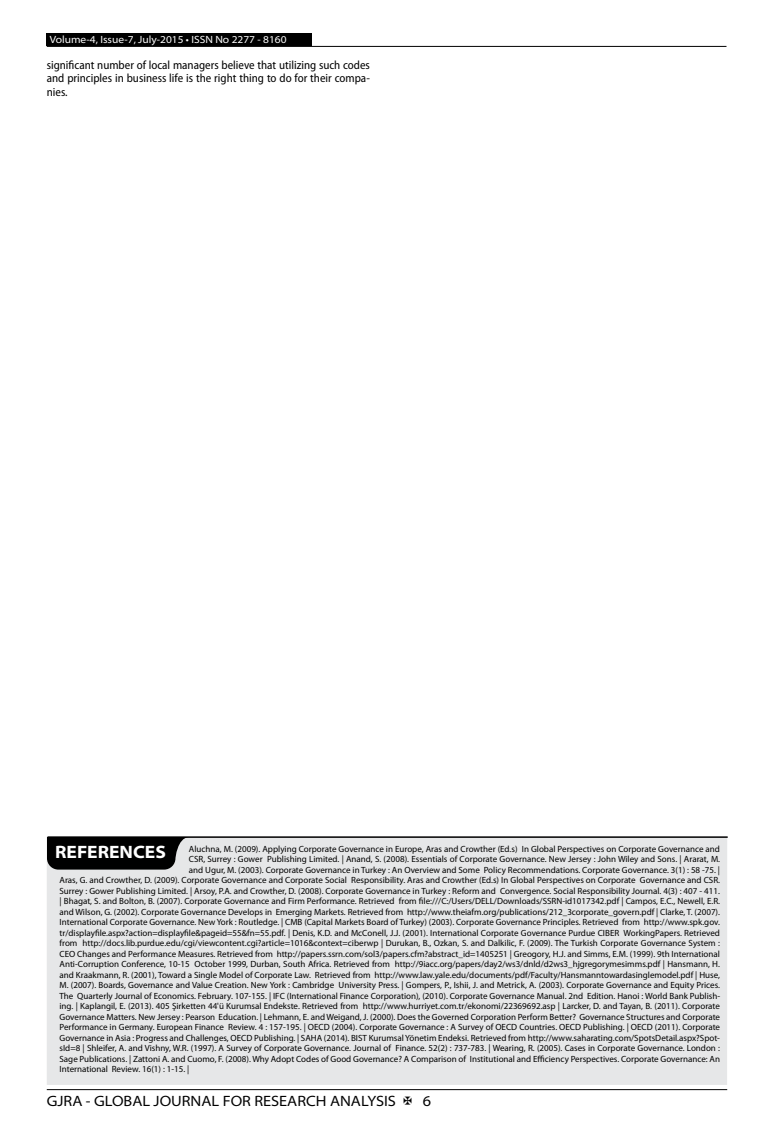
<style>
.page{position:relative;width:774px;height:1136px;background:#fff}
.page>*{position:absolute;margin:0;border:0;box-sizing:border-box;transform-origin:0 0}
.t1{font:700 semi-expanded 18px "Myriad Pro";color:#fff}
.t2{font:semi-expanded 15px "Myriad Pro";color:#000}
.t3{font:semi-condensed 12px/13.5px "Myriad Pro";color:#000;text-align:justify}
.t4{font:semi-expanded 10.5px "Myriad Pro";color:#fff}
.t5{font:9px "Myriad Pro";color:#000}
</style>
<div class="page">
<hr style="left:47px;top:1089px;width:680px;height:1px;background:#000">
<div style="left:47px;top:33px;width:265px;height:13px;background:#000"></div>
<hr style="left:47px;top:46px;width:679px;height:1px;background:#000">
<div style="left:47px;top:836px;width:680px;height:248px;background:#e6e7e8"></div>
<hr style="left:48px;top:836px;width:679px;height:1px;background:#000">
<svg style="left:47px;top:836px;width:142px;height:33px;background:#161616"></svg>
<p class="t4" style="left:50px;top:34px;width:238px">Volume-4, Issue-7, July-2015 • ISSN No 2277 - 8160</p>
<h3 class="t3" style="left:47px;top:58px;width:325px">significant number of local managers believe that utilizing such codes and principles in business life is the right thing to do for their compa&shy;nies.</h3>
<h1 class="t1" style="left:55px;top:842px;width:112px">REFERENCES</h1>
<p class="t5" style="left:189px;top:843px;width:533px">Aluchna, M. (2009). Applying Corporate Governance in Europe, Aras and Crowther (Ed.s) In Global Perspectives on Corporate Governance and</p>
<p class="t5" style="left:189px;top:854px;width:533px">CSR, Surrey : Gower Publishing Limited. | Anand, S. (2008). Essentials of Corporate Governance. New Jersey : John Wiley and Sons. | Ararat, M.</p>
<p class="t5" style="left:189px;top:864px;width:533px">and Ugur, M. (2003). Corporate Governance in Turkey : An Overview and Some Policy Recommendations. Corporate Governance. 3(1) : 58 -75. |</p>
<p class="t5" style="left:60px;top:875px;width:662px">Aras, G. and Crowther, D. (2009). Corporate Governance and Corporate Social Responsibility. Aras and Crowther (Ed.s) In Global Perspectives on Corporate Governance and CSR.</p>
<p class="t5" style="left:60px;top:885px;width:662px">Surrey : Gower Publishing Limited. | Arsoy, P.A. and Crowther, D. (2008). Corporate Governance in Turkey : Reform and Convergence. Social Responsibility Journal. 4(3) : 407 - 411.</p>
<p class="t5" style="left:60px;top:896px;width:662px">| Bhagat, S. and Bolton, B. (2007). Corporate Governance and Firm Performance. Retrieved from file:///C:/Users/DELL/Downloads/SSRN-id1017342.pdf | Campos, E.C., Newell, E.R.</p>
<p class="t5" style="left:60px;top:906px;width:662px">and Wilson, G. (2002). Corporate Governance Develops in Emerging Markets. Retrieved from http://www.theiafm.org/publications/212_3corporate_govern.pdf | Clarke, T. (2007).</p>
<p class="t5" style="left:60px;top:917px;width:662px">International Corporate Governance. New York : Routledge. | CMB (Capital Markets Board of Turkey) (2003). Corporate Governance Principles. Retrieved from http://www.spk.gov.</p>
<p class="t5" style="left:60px;top:927px;width:662px">tr/displayfile.aspx?action=displayfile&amp;pageid=55&amp;fn=55.pdf. | Denis, K.D. and McConell, J.J. (2001). International Corporate Governance Purdue CIBER WorkingPapers. Retrieved</p>
<p class="t5" style="left:60px;top:938px;width:662px">from http://docs.lib.purdue.edu/cgi/viewcontent.cgi?article=1016&amp;context=ciberwp | Durukan, B., Ozkan, S. and Dalkilic, F. (2009). The Turkish Corporate Governance System :</p>
<p class="t5" style="left:60px;top:948px;width:662px">CEO Changes and Performance Measures. Retrieved from http://papers.ssrn.com/sol3/papers.cfm?abstract_id=1405251 | Greogory, H.J. and Simms, E.M. (1999). 9th International</p>
<p class="t5" style="left:60px;top:959px;width:662px">Anti-Corruption Conference, 10-15 October 1999, Durban, South Africa. Retrieved from http://9iacc.org/papers/day2/ws3/dnld/d2ws3_hjgregorymesimms.pdf | Hansmann, H.</p>
<p class="t5" style="left:60px;top:969px;width:662px">and Kraakmann, R. (2001), Toward a Single Model of Corporate Law. Retrieved from http://www.law.yale.edu/documents/pdf/Faculty/Hansmanntowardasinglemodel.pdf | Huse,</p>
<p class="t5" style="left:60px;top:980px;width:662px">M. (2007). Boards, Governance and Value Creation. New York : Cambridge University Press. | Gompers, P., Ishii, J. and Metrick, A. (2003). Corporate Governance and Equity Prices.</p>
<p class="t5" style="left:60px;top:990px;width:662px">The Quarterly Journal of Economics. February. 107-155. | IFC (International Finance Corporation), (2010). Corporate Governance Manual. 2nd Edition. Hanoi : World Bank Publish-</p>
<p class="t5" style="left:60px;top:1001px;width:662px">ing. | Kaplangil, E. (2013). 405 Şirketten 44'ü Kurumsal Endekste. Retrieved from http://www.hurriyet.com.tr/ekonomi/22369692.asp | Larcker, D. and Tayan, B. (2011). Corporate</p>
<p class="t5" style="left:60px;top:1011px;width:662px">Governance Matters. New Jersey : Pearson Education. | Lehmann, E. and Weigand, J. (2000). Does the Governed Corporation Perform Better? Governance Structures and Corporate</p>
<p class="t5" style="left:60px;top:1022px;width:662px">Performance in Germany. European Finance Review. 4 : 157-195. | OECD (2004). Corporate Governance : A Survey of OECD Countries. OECD Publishing. | OECD (2011). Corporate</p>
<p class="t5" style="left:60px;top:1032px;width:662px">Governance in Asia : Progress and Challenges, OECD Publishing. | SAHA (2014). BIST Kurumsal Yönetim Endeksi. Retrieved from http://www.saharating.com/SpotsDetail.aspx?Spot-</p>
<p class="t5" style="left:60px;top:1043px;width:662px">sId=8 | Shleifer, A. and Vishny, W.R. (1997). A Survey of Corporate Governance. Journal of Finance. 52(2) : 737-783. | Wearing, R. (2005). Cases in Corporate Governance. London :</p>
<p class="t5" style="left:60px;top:1053px;width:662px">Sage Publications. | Zattoni A. and Cuomo, F. (2008). Why Adopt Codes of Good Governance? A Comparison of Institutional and Efficiency Perspectives. Corporate Governance: An</p>
<p class="t5" style="left:60px;top:1064px;width:131px">International Review. 16(1) : 1-15. |</p>
<h2 class="t2" style="left:47px;top:1092px;width:351px">GJRA - GLOBAL JOURNAL FOR RESEARCH ANALYSIS</h2>
<h2 class="t2" style="left:423px;top:1092px;width:10px">6</h2>
</div>
